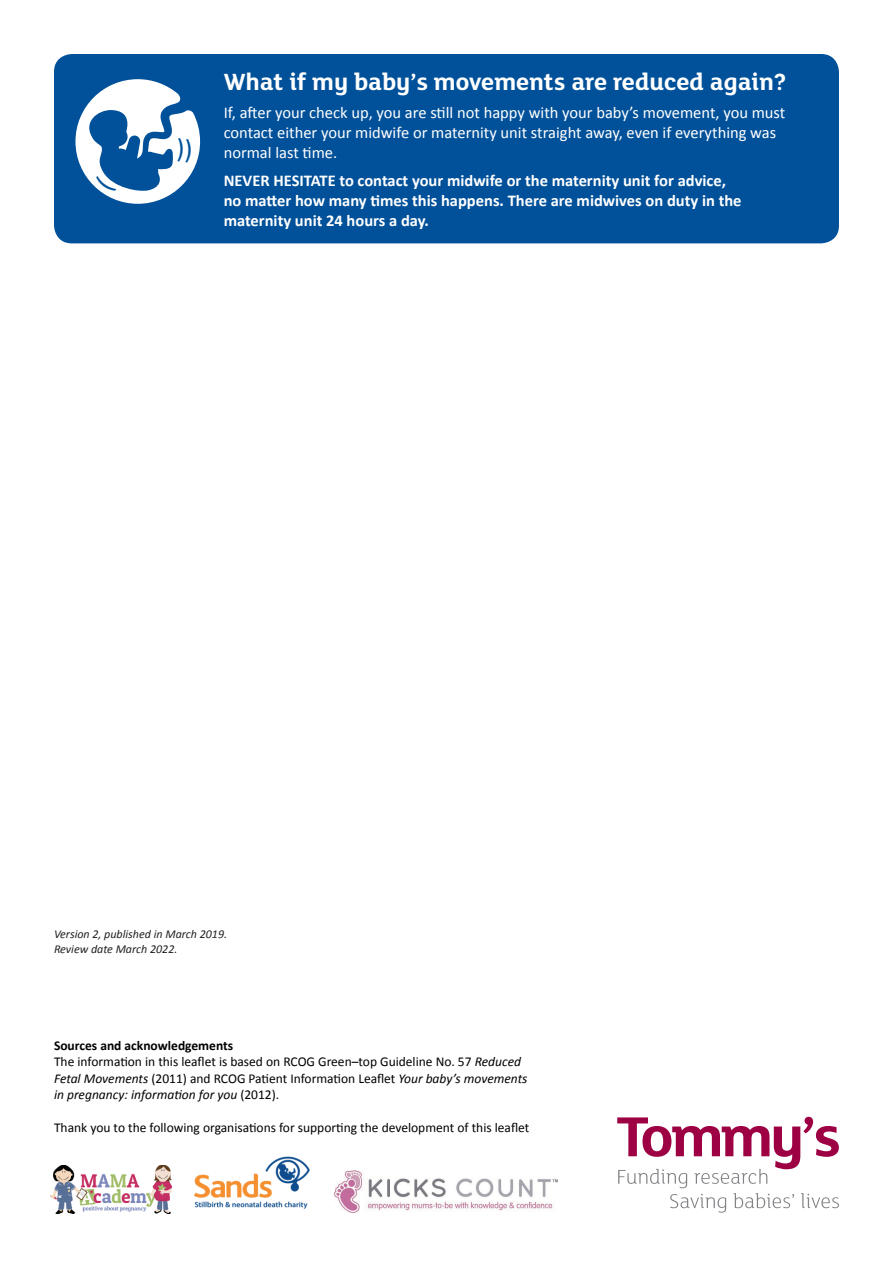
<style>
.page{position:relative;width:893px;height:1263px;background:#fff}
.page>*{position:absolute;margin:0;border:0;box-sizing:border-box;transform-origin:0 0}
.t1{font:700 25.5px "FS Lola";color:#fff}
.t2{font:16.5px/19.8px "Calibri";color:#fff}
.t3{font:700 16.5px/19.8px "Calibri";color:#fff}
.t4{font:13.5px/16.5px "Calibri";color:#000}
.t5{font:italic 12px/14.4px "Calibri";color:#231f20}
.s1{font-weight:700}
.s2{font-style:italic}
</style>
<div class="page">
<div style="left:54px;top:54px;width:785px;height:189px;background:#01519a;border-radius:18px"></div>
<img style="left:50px;top:1165px;width:122px;height:49px">
<img style="left:194px;top:1156px;width:115px;height:53px">
<img style="left:334px;top:1170px;width:223px;height:43px">
<svg style="left:617px;top:1117px;width:222px;height:96px"></svg>
<svg style="left:75px;top:79px;width:125px;height:125px"></svg>
<h1 class="t1" style="left:224px;top:64px;width:564px">What if my baby’s movements are reduced again?</h1>
<p class="t2" style="left:224px;top:103px;width:563px">If, after your check up, you are still not happy with your baby’s movement, you must contact either your midwife or maternity unit straight away, even if everything was normal last time.</p>
<p class="t3" style="left:224px;top:171px;width:519px">NEVER HESITATE to contact your midwife or the maternity unit for advice, no matter how many times this happens. There are midwives on duty in the maternity unit 24 hours a day.</p>
<p class="t5" style="left:54px;top:926px;width:175px">Version 2, published in March 2019.<br>Review date March 2022.</p>
<p class="t4" style="left:54px;top:1037px;width:475px"><span class="s1">Sources and acknowledgements<br></span>The information in this leaflet is based on RCOG Green–top Guideline No. 57 <span class="s2">Reduced Fetal Movements</span> (2011) and RCOG Patient Information Leaflet <span class="s2">Your baby’s movements in pregnancy: information for you</span> (2012).</p>
<p class="t4" style="left:54px;top:1119px;width:477px">Thank you to the following organisations for supporting the development of this leaflet</p>
</div>
